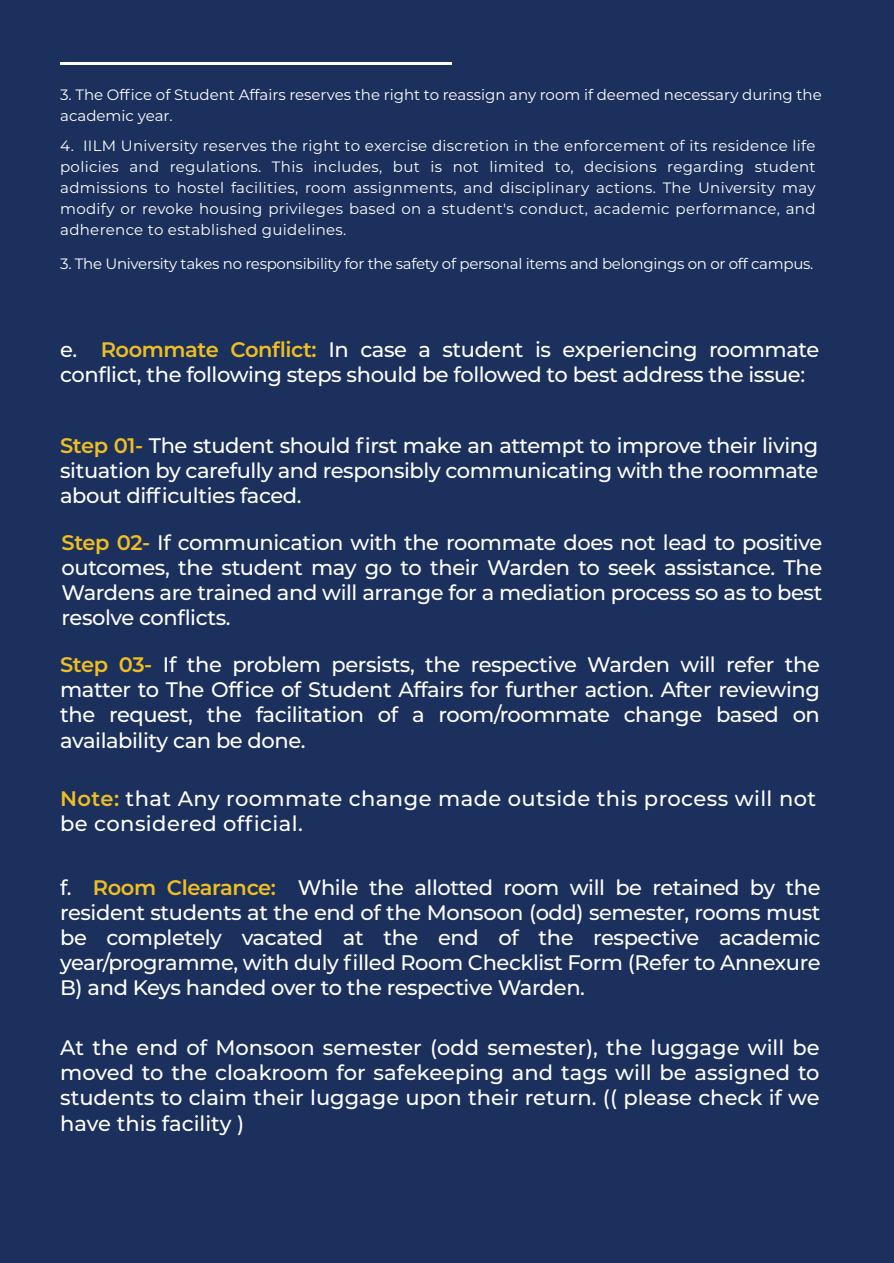
<style>
.page{position:relative;width:894px;height:1263px;background:#fff}
.page>*{position:absolute;margin:0;border:0;box-sizing:border-box;transform-origin:0 0}
.t1{font:500 21px/25.2px "Montserrat";letter-spacing:-.02em;color:#fff;text-align:justify}
.t2{font:500 21px/25.2px "Montserrat";letter-spacing:.02em;color:#fff}
.t3{font:15px/21px "Montserrat";color:#fff}
.t4{font:15px "Montserrat";letter-spacing:-.02em;color:#fff}
.s1{font-weight:600;color:#efbe22}
</style>
<div class="page">
<div style="left:0;top:0;width:893px;height:1263px;background:#1b305c"></div>
<hr style="left:60px;top:62px;width:392px;height:3px;background:#fff">
<p class="t3" style="left:60px;top:84px;width:762px">3. The Office of Student Affairs reserves the right to reassign any room if deemed necessary during the academic year.</p>
<p class="t3" style="left:60px;top:134px;width:756px;text-align:justify">4. IILM University reserves the right to exercise discretion in the enforcement of its residence life policies and regulations. This includes, but is not limited to, decisions regarding student admissions to hostel facilities, room assignments, and disciplinary actions. The University may modify or revoke housing privileges based on a student's conduct, academic performance, and adherence to established guidelines.</p>
<p class="t4" style="left:60px;top:253px;width:754px">3. The University takes no responsibility for the safety of personal items and belongings on or off campus.</p>
<p class="t1" style="left:60px;top:336px;width:760px">e. <span class="s1">Roommate Conflict:</span> In case a student is experiencing roommate conflict, the following steps should be followed to best address the issue:</p>
<p class="t1" style="left:60px;top:431px;width:759px"><span class="s1">Step 01-</span> The student should first make an attempt to improve their living situation by carefully and responsibly communicating with the roommate about difficulties faced.</p>
<p class="t1" style="left:62px;top:529px;width:762px"><span class="s1">Step 02-</span> If communication with the roommate does not lead to positive outcomes, the student may go to their Warden to seek assistance. The Wardens are trained and will arrange for a mediation process so as to best resolve conflicts.</p>
<p class="t1" style="left:60px;top:651px;width:761px"><span class="s1">Step 03-</span> If the problem persists, the respective Warden will refer the matter to The Office of Student Affairs for further action. After reviewing the request, the facilitation of a room/roommate change based on availability can be done.</p>
<p class="t2" style="left:60px;top:784px;width:757px"><span class="s1">Note:</span> that Any roommate change made outside this process will not be considered official.</p>
<p class="t1" style="left:60px;top:873px;width:761px">f. <span class="s1">Room Clearance:</span> While the allotted room will be retained by the resident students at the end of the Monsoon (odd) semester, rooms must be completely vacated at the end of the respective academic year/programme, with duly filled Room Checklist Form (Refer to Annexure B) and Keys handed over to the respective Warden.</p>
<p class="t1" style="left:60px;top:1034px;width:760px">At the end of Monsoon semester (odd semester), the luggage will be moved to the cloakroom for safekeeping and tags will be assigned to students to claim their luggage upon their return. (( please check if we have this facility )</p>
</div>
